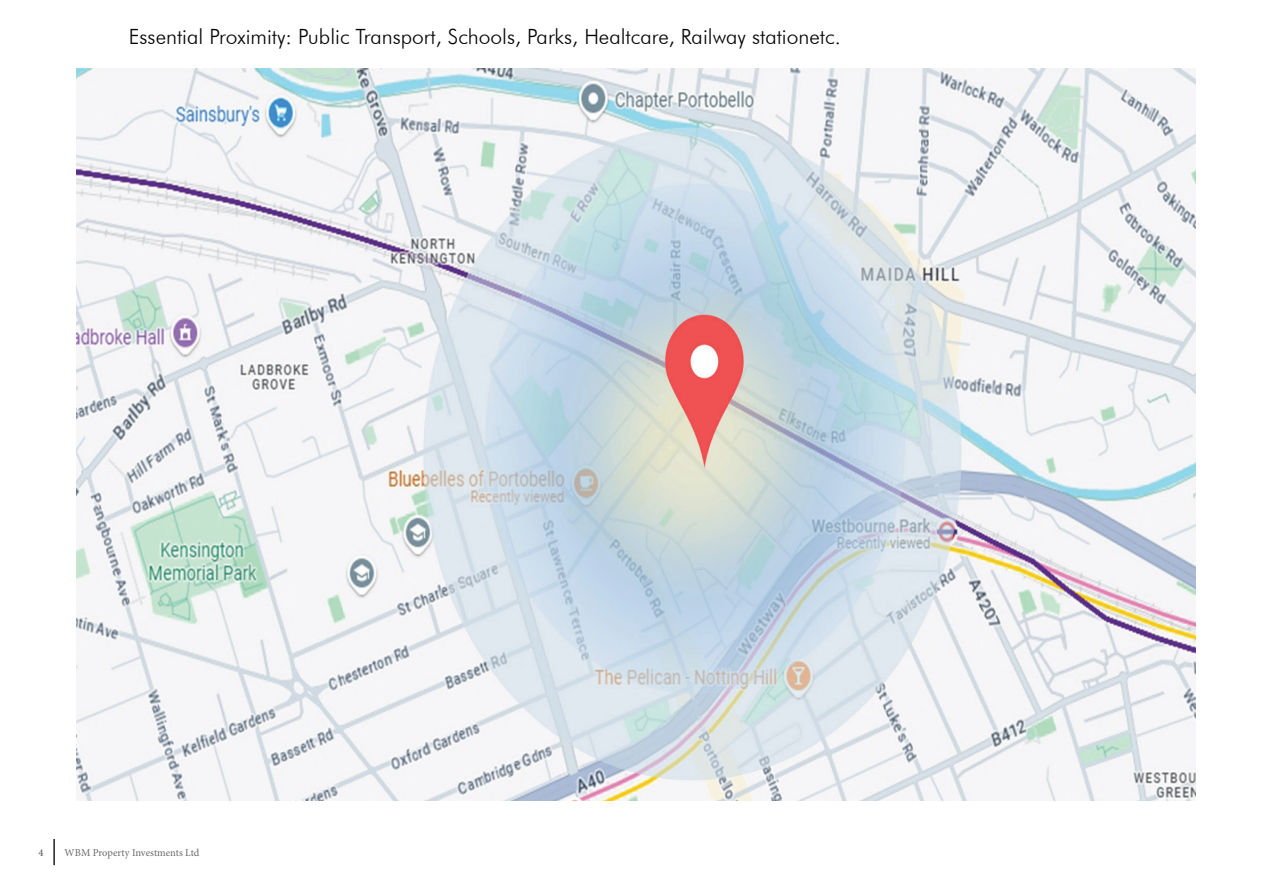
<style>
.page{position:relative;width:1263px;height:893px;background:#fff}
.page>*{position:absolute;margin:0;border:0;box-sizing:border-box;transform-origin:0 0}
.t1{font:300 21px "Futura BT";color:#040503}
.t2{font:10.5px "Minion Pro";letter-spacing:-.005em;color:#696a69}
.t3{font:10.5px "Minion Pro";color:#535353}
</style>
<div class="page">
<hr style="left:53px;top:839px;width:2px;height:26px;background:#231f20">
<img style="left:77px;top:68px;width:1118px;height:732px">
<p class="t1" style="left:129px;top:24px;width:713px">Essential Proximity: Public Transport, Schools, Parks, Healtcare, Railway stationetc.</p>
<p class="t3" style="left:39px;top:845px;width:7px">4</p>
<p class="t2" style="left:65px;top:845px;width:136px">WBM Property Investments Ltd</p>
</div>
